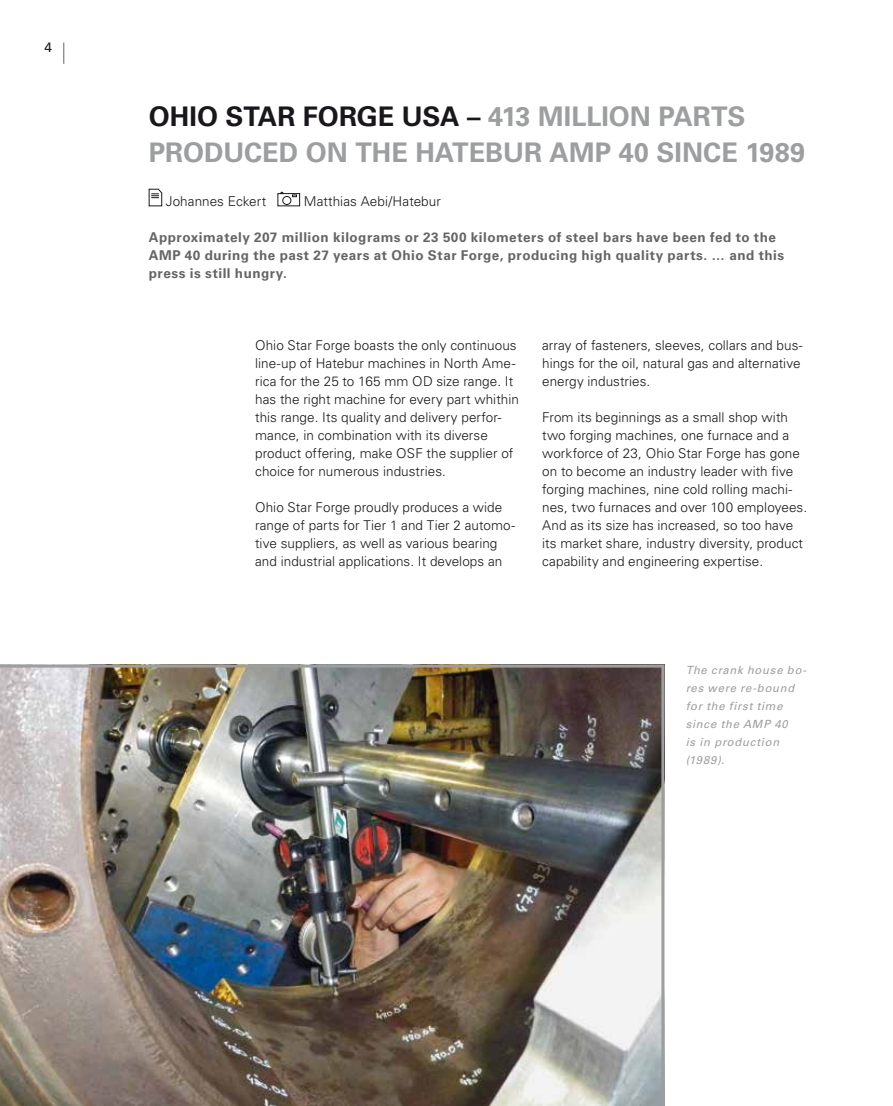
<style>
.page{position:relative;width:893px;height:1106px;background:#fff}
.page>*{position:absolute;margin:0;border:0;box-sizing:border-box;transform-origin:0 0}
.t1{font:700 27px/36px "Univers LT Std";color:#9c9e9f}
.t2{font:300 13.5px/18px "Univers LT Std";letter-spacing:.005em;color:#1a171c}
.t3{font:700 13.5px/18px "Univers LT Std";letter-spacing:.035em;color:#646567}
.t4{font:13.5px "Univers LT Std";color:#1a171c}
.t5{font:italic 11.25px/18px "Univers LT Std";letter-spacing:.065em;color:#9c9e9f}
.s1{color:#1a171c}
</style>
<div class="page">
<svg style="left:63px;top:43px;width:1px;height:21px"></svg>
<img style="left:0;top:664px;width:664px;height:442px">
<svg style="left:149px;top:189px;width:14px;height:17px"></svg>
<svg style="left:277px;top:191px;width:23px;height:15px"></svg>
<p class="t4" style="left:45px;top:40px;width:9px">4</p>
<h1 class="t1" style="left:149px;top:99px;width:658px"><span class="s1">OHIO STAR FORGE USA –</span> 413 MILLION PARTS<br>PRODUCED ON THE HATEBUR AMP 40 SINCE 1989</h1>
<p class="t2" style="left:166px;top:192px;width:102px">Johannes Eckert</p>
<p class="t2" style="left:304px;top:192px;width:139px">Matthias Aebi/Hatebur</p>
<p class="t3" style="left:149px;top:228px;width:637px">Approximately 207 million kilograms or 23 500 kilometers of steel bars have been fed to the<br>AMP 40 during the past 27 years at Ohio Star Forge, producing high quality parts. … and this press is still hungry.</p>
<p class="t2" style="left:255px;top:336px;width:265px">Ohio Star Forge boasts the only continuous line-up of Hatebur machines in North Ame&shy;rica for the 25 to 165 mm OD size range. It has the right machine for every part whithin this range. Its quality and delivery perfor&shy;mance, in combination with its diverse product offering, make OSF the supplier of choice for numerous industries.</p>
<p class="t2" style="left:255px;top:498px;width:261px">Ohio Star Forge proudly produces a wide range of parts for Tier 1 and Tier 2 automo&shy;tive suppliers, as well as various bearing and industrial applications. It develops an</p>
<p class="t2" style="left:542px;top:336px;width:262px">array of fasteners, sleeves, collars and bus&shy;hings for the oil, natural gas and alternative energy industries.</p>
<p class="t2" style="left:542px;top:408px;width:266px">From its beginnings as a small shop with two forging machines, one furnace and a workforce of 23, Ohio Star Forge has gone on to become an industry leader with five forging machines, nine cold rolling machi&shy;nes, two furnaces and over 100 employees.<br>And as its size has increased, so too have its market share, industry diversity, product capability and engineering expertise.</p>
<p class="t5" style="left:686px;top:661px;width:122px">The crank house bo&shy;res were re-bound for the first time since the AMP 40<br>is in production (1989).</p>
</div>
